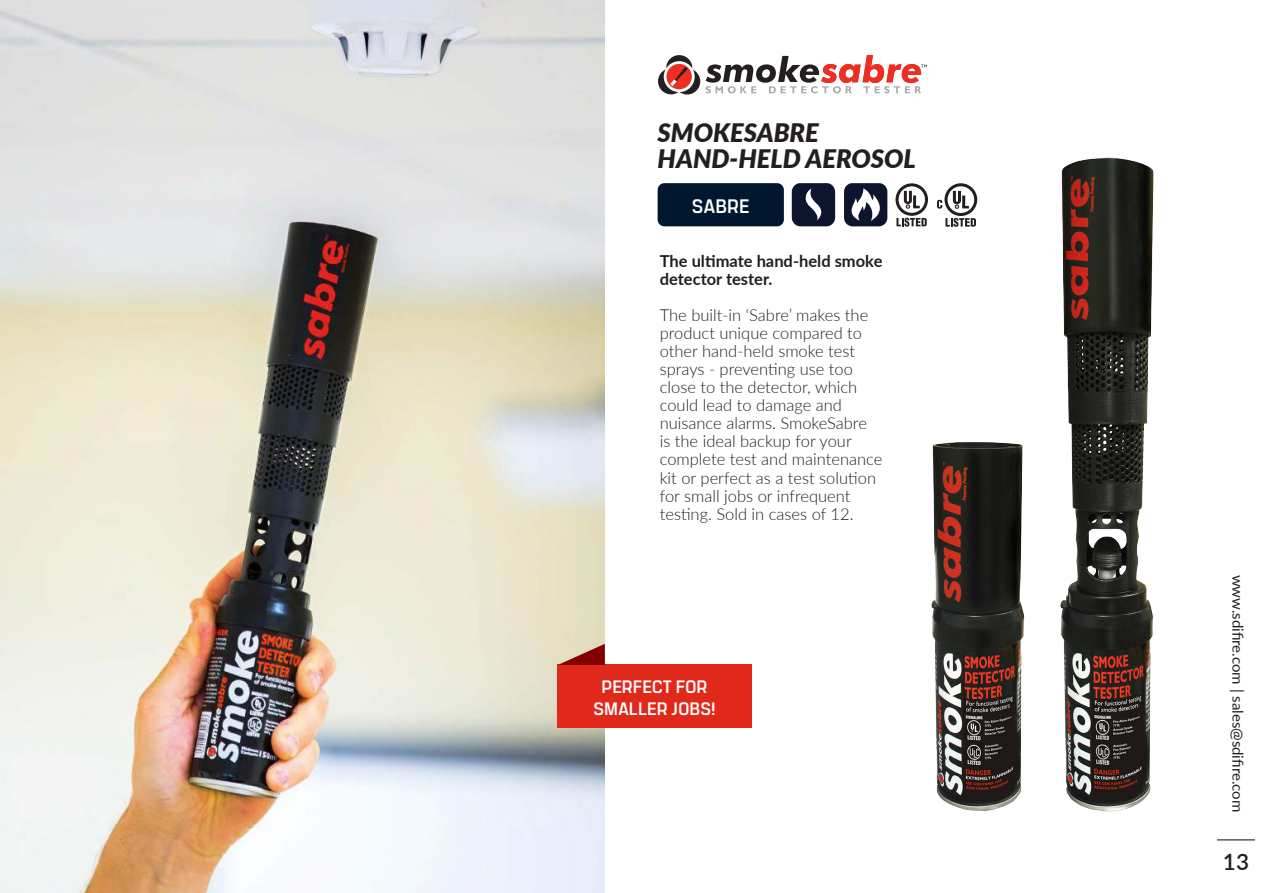
<style>
.page{position:relative;width:1263px;height:893px;background:#fff}
.page>*{position:absolute;margin:0;border:0;box-sizing:border-box;transform-origin:0 0}
.t1{font:italic 900 25.5px "Lato";color:#231f20}
.t2{font:600 22.5px "Lato";color:#231f20}
.t3{font:700 19.5px "Manifold CF";color:#fff}
.t4{font:700 18px "Manifold CF";color:#fff}
.t5{font:300 16.5px/18px "Lato";color:#231f20}
.t6{font:700 16.5px "Lato";color:#231f20}
.t7{font:15px "Lato";color:#231f20}
</style>
<div class="page">
<img style="left:0;top:0;width:605px;height:893px">
<div style="left:557px;top:665px;width:195px;height:63px;background:#e0291b"></div>
<svg style="left:558px;top:644px;width:47px;height:21px"></svg>
<hr style="left:1217px;top:839px;width:38px;height:1px;background:#231f20">
<img style="left:931px;top:157px;width:223px;height:655px">
<svg style="left:658px;top:55px;width:269px;height:39px"></svg>
<div style="left:658px;top:183px;width:126px;height:43px;background:#00172f;border-radius:7px"></div>
<svg style="left:792px;top:183px;width:43px;height:43px"></svg>
<svg style="left:844px;top:183px;width:43px;height:43px"></svg>
<svg style="left:945px;top:218px;width:31px;height:9px"></svg>
<svg style="left:944px;top:183px;width:33px;height:33px"></svg>
<svg style="left:947px;top:186px;width:27px;height:27px"></svg>
<svg style="left:953px;top:191px;width:16px;height:17px"></svg>
<svg style="left:937px;top:200px;width:5px;height:9px"></svg>
<svg style="left:895px;top:183px;width:33px;height:44px"></svg>
<p class="t1" style="left:658px;top:114px;width:163px">SMOKESABRE</p>
<p class="t1" style="left:658px;top:139px;width:260px">HAND-HELD AEROSOL</p>
<p class="t3" style="left:692px;top:191px;width:59px">SABRE</p>
<p class="t6" style="left:660px;top:249px;width:224px">The ultimate hand-held smoke</p>
<p class="t6" style="left:660px;top:267px;width:114px">detector tester.</p>
<p class="t5" style="left:660px;top:306px;width:210px">The built-in ‘Sabre’ makes the product unique compared to other hand-held smoke test sprays - preventing use too close to the detector, which</p>
<p class="t5" style="left:660px;top:396px;width:209px">could lead to damage and nuisance alarms. SmokeSabre</p>
<p class="t5" style="left:660px;top:432px;width:224px">is the ideal backup for your complete test and maintenance kit or perfect as a test solution for small jobs or infrequent testing. Sold in cases of 12.</p>
<p class="t4" style="left:601px;top:673px;width:108px">PERFECT FOR</p>
<p class="t4" style="left:593px;top:694px;width:124px">SMALLER JOBS!</p>
<p class="t7" style="left:1248px;top:575px;width:239px;rotate:90deg">www.sdifire.com | sales@sdifire.com</p>
<p class="t2" style="left:1223px;top:846px;width:28px">13</p>
</div>
